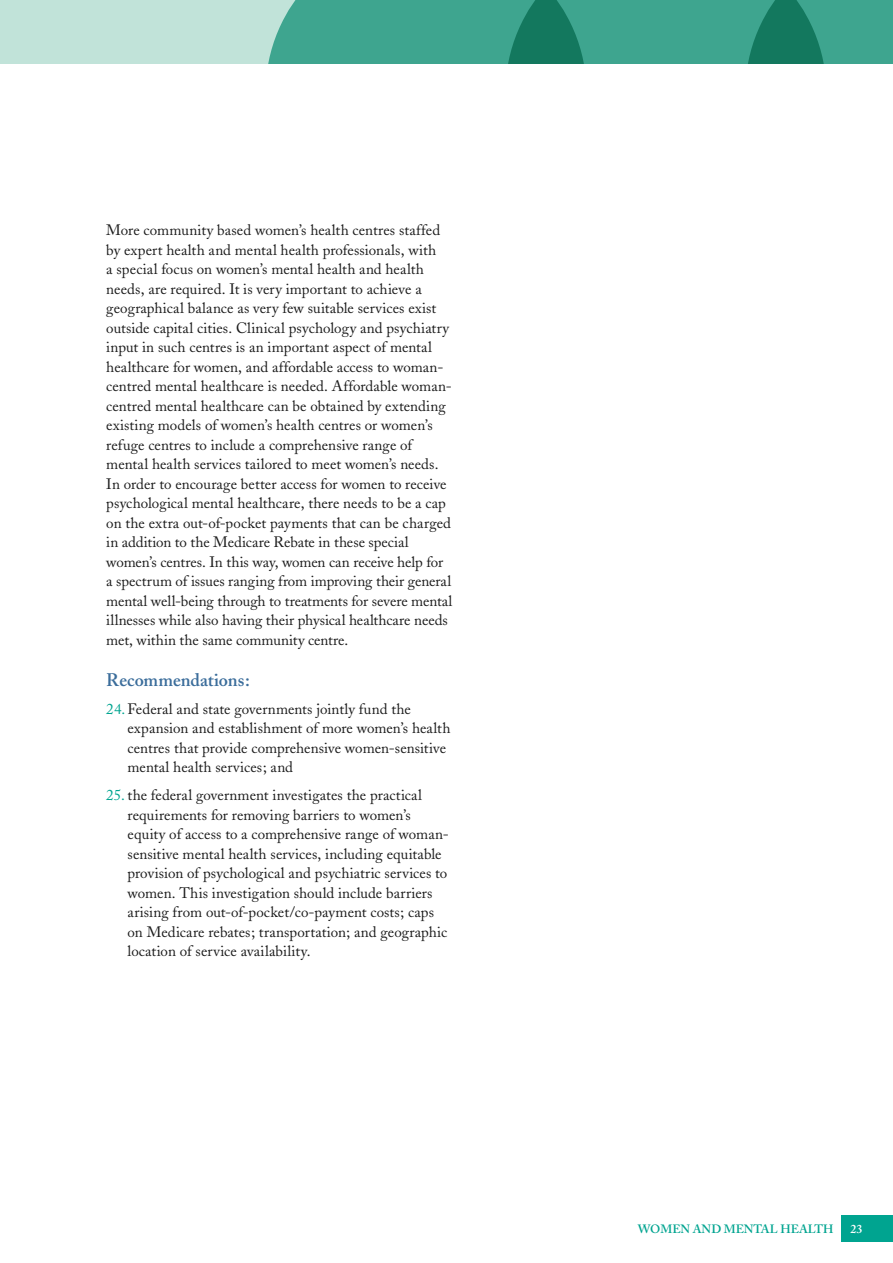
<style>
.page{position:relative;width:893px;height:1263px;background:#fff}
.page>*{position:absolute;margin:0;border:0;box-sizing:border-box;transform-origin:0 0}
.Heading_4{font:600 18px "Adobe Caslon";letter-spacing:-.005em;color:#3b6d9b}
.BODY{font:15px/19.5px "Adobe Caslon";letter-spacing:.005em;color:#1a1a1a}
.t1{font:600 12px "Adobe Caslon";color:#00a490}
.t2{font:600 12px "Adobe Caslon";color:#fff}
.s1{color:#00a490}
</style>
<div class="page">
<div style="left:0;top:0;width:893px;height:64px;background:#c1e3d9"></div>
<svg style="left:268px;top:0;width:625px;height:64px;background:#399e88"></svg>
<div style="left:842px;top:1215px;width:51px;height:27px;background:#00a490"></div>
<p class="BODY" style="left:106px;top:221px;width:348px">More community based women’s health centres staffed by expert health and mental health professionals, with<br>a special focus on women’s mental health and health needs, are required. It is very important to achieve a geographical balance as very few suitable services exist outside capital cities. Clinical psychology and psychiatry input in such centres is an important aspect of mental healthcare for women, and affordable access to woman&shy;centred mental healthcare is needed. Affordable woman&shy;centred mental healthcare can be obtained by extending existing models of women’s health centres or women’s refuge centres to include a comprehensive range of mental health services tailored to meet women’s needs.<br>In order to encourage better access for women to receive psychological mental healthcare, there needs to be a cap on the extra out-of-pocket payments that can be charged in addition to the Medicare Rebate in these special women’s centres. In this way, women can receive help for a spectrum of issues ranging from improving their general mental well-being through to treatments for severe mental illnesses while also having their physical healthcare needs met, within the same community centre.</p>
<h4 class="Heading_4" style="left:106px;top:669px;width:145px">Recommendations:</h4>
<p class="BODY" style="left:128px;top:699px;width:324px;text-indent:-21px"><span class="s1">24.</span>Federal and state governments jointly fund the expansion and establishment of more women’s health centres that provide comprehensive women-sensitive mental health services; and</p>
<p class="BODY" style="left:128px;top:785px;width:323px;text-indent:-21px"><span class="s1">25.</span> the federal government investigates the practical requirements for removing barriers to women’s equity of access to a comprehensive range of woman&shy;sensitive mental health services, including equitable provision of psychological and psychiatric services to women. This investigation should include barriers arising from out-of-pocket/co-payment costs; caps on Medicare rebates; transportation; and geographic location of service availability.</p>
<p class="t1" style="left:638px;top:1222px;width:197px">WOMEN AND MENTAL HEALTH</p>
<p class="t2" style="left:850px;top:1222px;width:13px">23</p>
</div>
